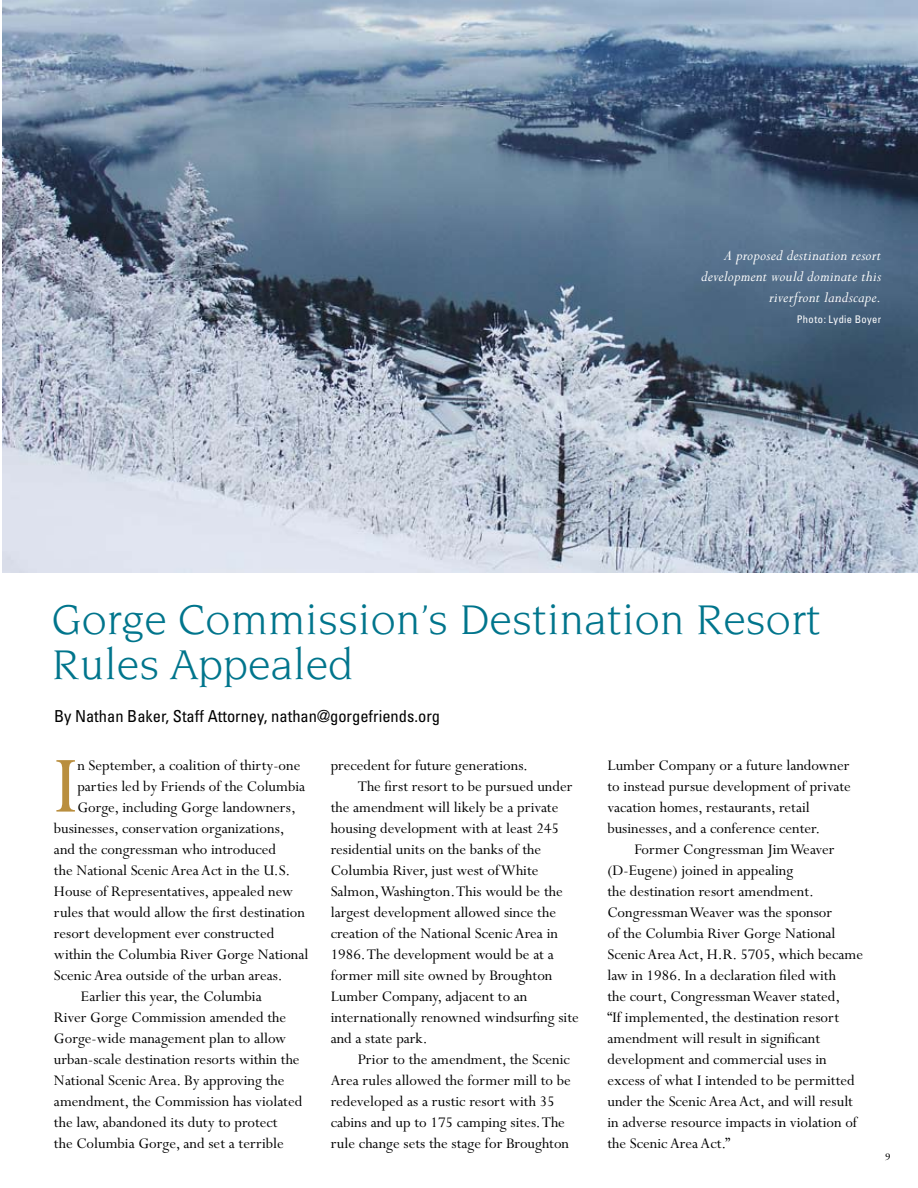
<style>
.page{position:relative;width:918px;height:1188px;background:#fff}
.page>*{position:absolute;margin:0;border:0;box-sizing:border-box;transform-origin:0 0}
.t1{font:89.85px "Perpetua";color:#b98e3e}
.t2{font:45px/45px "Novarese";color:#00758c}
.t3{font:16.5px/21px "Perpetua";color:#000}
.t4{font:italic 16.5px/21px "Perpetua";letter-spacing:.01em;color:#fff;text-align:right}
.t5{font:condensed 16.5px "Univers";color:#000}
.t6{font:13.5px "Perpetua SC";color:#000}
.t7{font:condensed 10.5px "Univers";letter-spacing:.035em;color:#fff}
</style>
<div class="page">
<img style="left:2px;top:0;width:916px;height:572px">
<p class="t4" style="left:701px;top:245px;width:182px">A proposed destination resort development would dominate this riverfront landscape.</p>
<p class="t7" style="left:797px;top:312px;width:86px">Photo: Lydie Boyer</p>
<h2 class="t2" style="left:52px;top:596px;width:771px">Gorge Commission’s Destination Resort<br>Rules Appealed</h2>
<p class="t5" style="left:54px;top:706px;width:388px">By Nathan Baker, Staff Attorney, nathan@gorgefriends.org</p>
<h1 class="t1" style="left:54px;top:739px;width:25px">I</h1>
<p class="t3" style="left:77px;top:755px;width:225px">n September, a coalition of thirty-one</p>
<p class="t3" style="left:607px;top:755px;width:245px">Lumber Company or a future landowner to instead pursue development of private vacation homes, restaurants, retail businesses, and a conference center.</p>
<p class="t3" style="left:607px;top:839px;width:257px;text-indent:27px">Former Congressman Jim Weaver (D-Eugene) joined in appealing<br>the destination resort amendment.<br>Congressman Weaver was the sponsor<br>of the Columbia River Gorge National Scenic Area Act, H.R. 5705, which became law in 1986. In a declaration filed with<br>the court, Congressman Weaver stated,<br>“If implemented, the destination resort amendment will result in significant development and commercial uses in excess of what I intended to be permitted under the Scenic Area Act, and will result in adverse resource impacts in violation of the Scenic Area Act.”</p>
<p class="t3" style="left:331px;top:755px;width:199px">precedent for future generations.</p>
<p class="t3" style="left:358px;top:776px;width:216px">The first resort to be pursued under</p>
<p class="t3" style="left:331px;top:797px;width:229px">the amendment will likely be a private</p>
<p class="t3" style="left:331px;top:818px;width:230px">housing development with at least 245</p>
<p class="t3" style="left:331px;top:839px;width:212px">residential units on the banks of the</p>
<p class="t3" style="left:331px;top:860px;width:209px">Columbia River, just west of White</p>
<p class="t3" style="left:331px;top:881px;width:234px">Salmon, Washington. This would be the</p>
<p class="t3" style="left:331px;top:902px;width:227px">largest development allowed since the</p>
<p class="t3" style="left:331px;top:923px;width:229px">creation of the National Scenic Area in</p>
<p class="t3" style="left:331px;top:944px;width:225px">1986. The development would be at a</p>
<p class="t3" style="left:331px;top:965px;width:223px">former mill site owned by Broughton</p>
<p class="t3" style="left:331px;top:986px;width:198px">Lumber Company, adjacent to an</p>
<p class="t3" style="left:331px;top:1007px;width:250px">internationally renowned windsurfing site</p>
<p class="t3" style="left:331px;top:1028px;width:98px">and a state park.</p>
<p class="t3" style="left:358px;top:1049px;width:214px">Prior to the amendment, the Scenic</p>
<p class="t3" style="left:331px;top:1070px;width:242px">Area rules allowed the former mill to be</p>
<p class="t3" style="left:331px;top:1091px;width:225px">redeveloped as a rustic resort with 35</p>
<p class="t3" style="left:331px;top:1112px;width:236px">cabins and up to 175 camping sites. The</p>
<p class="t3" style="left:331px;top:1133px;width:240px">rule change sets the stage for Broughton</p>
<p class="t3" style="left:77px;top:776px;width:229px">parties led by Friends of the Columbia</p>
<p class="t3" style="left:77px;top:797px;width:220px">Gorge, including Gorge landowners,</p>
<p class="t3" style="left:54px;top:818px;width:232px">businesses, conservation organizations,</p>
<p class="t3" style="left:54px;top:839px;width:224px">and the congressman who introduced</p>
<p class="t3" style="left:54px;top:860px;width:238px">the National Scenic Area Act in the U.S.</p>
<p class="t3" style="left:54px;top:881px;width:241px">House of Representatives, appealed new</p>
<p class="t3" style="left:54px;top:902px;width:252px">rules that would allow the first destination</p>
<p class="t3" style="left:54px;top:923px;width:222px">resort development ever constructed</p>
<p class="t3" style="left:54px;top:944px;width:256px">within the Columbia River Gorge National</p>
<p class="t3" style="left:54px;top:965px;width:230px">Scenic Area outside of the urban areas.</p>
<p class="t3" style="left:81px;top:986px;width:182px">Earlier this year, the Columbia</p>
<p class="t3" style="left:54px;top:1007px;width:234px">River Gorge Commission amended the</p>
<p class="t3" style="left:54px;top:1028px;width:234px">Gorge-wide management plan to allow</p>
<p class="t3" style="left:54px;top:1049px;width:247px">urban-scale destination resorts within the</p>
<p class="t3" style="left:54px;top:1070px;width:232px">National Scenic Area. By approving the</p>
<p class="t3" style="left:54px;top:1091px;width:250px">amendment, the Commission has violated</p>
<p class="t3" style="left:54px;top:1112px;width:225px">the law, abandoned its duty to protect</p>
<p class="t3" style="left:54px;top:1133px;width:231px">the Columbia Gorge, and set a terrible</p>
<p class="t6" style="left:885px;top:1147px;width:8px">9</p>
</div>
